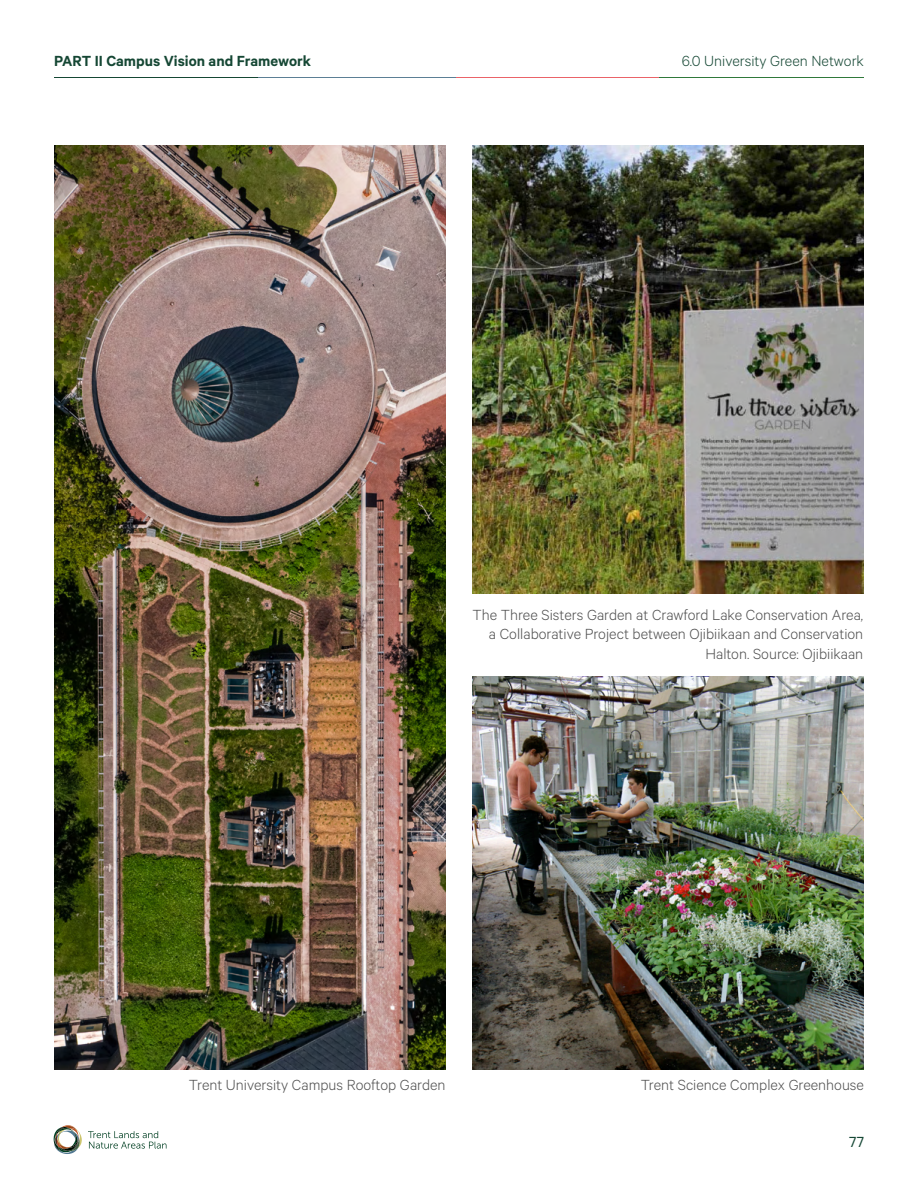
<style>
.page{position:relative;width:918px;height:1188px;background:#fff}
.page>*{position:absolute;margin:0;border:0;box-sizing:border-box;transform-origin:0 0}
.Body_-_12_15{font:300 16.5px/19.5px "Calibre";color:#4e4e4e;text-align:right}
.t1{font:600 16.5px "Calibre";color:#154734}
.t2{font:300 16.5px "Calibre";color:#154734}
.t3{font:16.5px "Calibre";color:#154734}
</style>
<div class="page">
<svg style="left:88px;top:1131px;width:78px;height:18px"></svg>
<svg style="left:54px;top:1125px;width:28px;height:29px"></svg>
<hr style="left:54px;top:78px;width:205px;height:1px;background:#154734">
<hr style="left:259px;top:78px;width:204px;height:1px;background:#5b7f95">
<hr style="left:456px;top:78px;width:205px;height:1px;background:#ea6368">
<hr style="left:659px;top:78px;width:205px;height:1px;background:#2f793a">
<img style="left:472px;top:676px;width:392px;height:393px">
<img style="left:54px;top:146px;width:392px;height:923px">
<img style="left:472px;top:146px;width:392px;height:448px">
<p class="t1" style="left:54px;top:51px;width:259px">PART II Campus Vision and Framework</p>
<p class="t2" style="left:682px;top:52px;width:184px">6.0 University Green Network</p>
<p class="Body_-_12_15" style="left:473px;top:604px;width:392px">The Three Sisters Garden at Crawford Lake Conservation Area, a Collaborative Project between Ojibiikaan and Conservation<br>Halton. Source: Ojibiikaan</p>
<p class="Body_-_12_15" style="left:189px;top:1075px;width:258px">Trent University Campus Rooftop Garden</p>
<p class="Body_-_12_15" style="left:641px;top:1075px;width:225px">Trent Science Complex Greenhouse</p>
<p class="t3" style="left:849px;top:1132px;width:16px">77</p>
</div>
